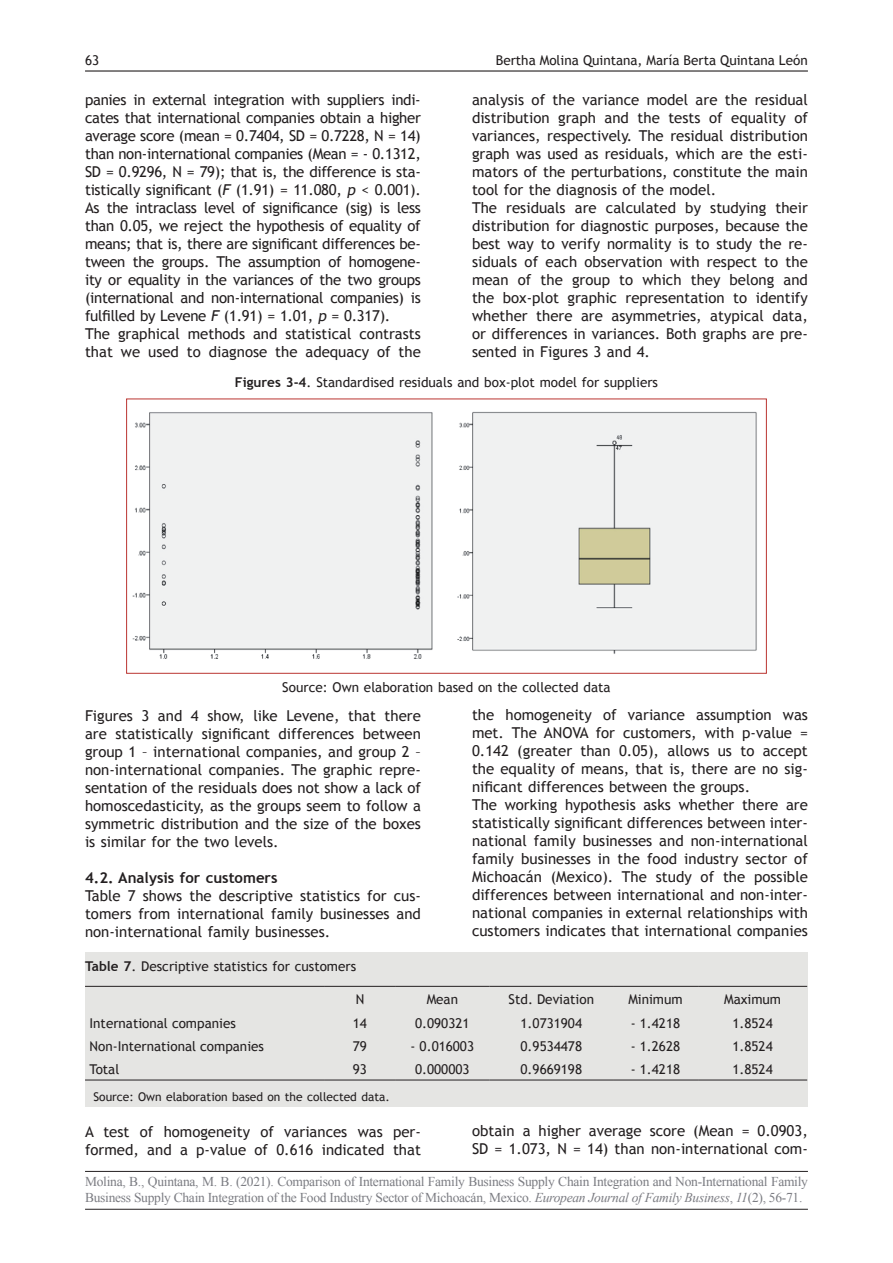
<style>
.page{position:relative;width:893px;height:1263px;background:#fff}
.page>*{position:absolute;margin:0;border:0;box-sizing:border-box;transform-origin:0 0}
.t1{font:15px/18px "Trebuchet MS";color:#231f20}
.t2{font:15px/18px "Trebuchet MS";letter-spacing:-.02em;color:#231f20}
.t3{font:700 15px "Trebuchet MS";color:#231f20}
.t4{font:13.5px "Trebuchet MS";color:#231f20}
.t5{font:13.5px/16.2px "Times New Roman";letter-spacing:-.02em;color:#7b7c82}
.t6{font:12px "Trebuchet MS";color:#231f20}
.s1{font-style:italic}
.s2{font-weight:700}
</style>
<div class="page">
<hr style="left:85px;top:1209px;width:723px;height:1px;background:#231f20">
<hr style="left:85px;top:1171px;width:723px;height:1px;background:#231f20">
<hr style="left:85px;top:70px;width:723px;height:2px;background:#231f20">
<div style="left:85px;top:952px;width:723px;height:155px;background:#e5e5e3"></div>
<img style="left:132px;top:411px;width:625px;height:248px">
<div style="left:126px;top:399px;width:641px;height:275px;border:1px solid #ba3531"></div>
<svg style="left:85px;top:1079px;width:722px;height:1px"></svg>
<hr style="left:85px;top:986px;width:240px;height:1px;background:#231f20">
<hr style="left:325px;top:986px;width:70px;height:1px;background:#231f20">
<hr style="left:395px;top:986px;width:95px;height:1px;background:#231f20">
<hr style="left:490px;top:986px;width:123px;height:1px;background:#231f20">
<hr style="left:613px;top:986px;width:85px;height:1px;background:#231f20">
<hr style="left:698px;top:986px;width:109px;height:1px;background:#231f20">
<hr style="left:85px;top:1080px;width:240px;height:1px;background:#231f20">
<hr style="left:325px;top:1080px;width:70px;height:1px;background:#231f20">
<hr style="left:395px;top:1080px;width:95px;height:1px;background:#231f20">
<hr style="left:490px;top:1080px;width:123px;height:1px;background:#231f20">
<hr style="left:613px;top:1080px;width:85px;height:1px;background:#231f20">
<hr style="left:698px;top:1080px;width:109px;height:1px;background:#231f20">
<p class="t4" style="left:85px;top:52px;width:16px">63</p>
<p class="t4" style="left:496px;top:52px;width:314px">Bertha Molina Quintana, María Berta Quintana León</p>
<p class="t2" style="left:85px;top:90px;width:337px">panies in external integration with suppliers indi&shy;cates that international companies obtain a higher average score (mean = 0.7404, SD = 0.7228, N = 14) than non-international companies (Mean = - 0.1312, SD = 0.9296, N = 79); that is, the difference is sta&shy;tistically significant (<span class="s1">F</span> (1.91) = 11.080, <span class="s1">p</span> &lt; 0.001).<br>As the intraclass level of significance (sig) is less than 0.05, we reject the hypothesis of equality of means; that is, there are significant differences be&shy;tween the groups. The assumption of homogene&shy;ity or equality in the variances of the two groups (international and non-international companies) is fulfilled by Levene <span class="s1">F</span> (1.91) = 1.01, <span class="s1">p</span> = 0.317).<br>The graphical methods and statistical contrasts that we used to diagnose the adequacy of the</p>
<p class="t1" style="left:472px;top:90px;width:337px">analysis of the variance model are the residual distribution graph and the tests of equality of variances, respectively. The residual distribution graph was used as residuals, which are the esti&shy;mators of the perturbations, constitute the main tool for the diagnosis of the model.<br>The residuals are calculated by studying their distribution for diagnostic purposes, because the best way to verify normality is to study the re&shy;siduals of each observation with respect to the mean of the group to which they belong and the box-plot graphic representation to identify whether there are asymmetries, atypical data, or differences in variances. Both graphs are pre&shy;sented in Figures 3 and 4.</p>
<p class="t4" style="left:235px;top:375px;width:425px"><span class="s2">Figures 3-4</span>. Standardised residuals and box-plot model for suppliers</p>
<p class="t4" style="left:282px;top:679px;width:330px">Source: Own elaboration based on the collected data</p>
<p class="t1" style="left:85px;top:707px;width:337px;text-align:justify">Figures 3 and 4 show, like Levene, that there are statistically significant differences between group 1 – international companies, and group 2 – non-international companies. The graphic repre&shy;sentation of the residuals does not show a lack of homoscedasticity, as the groups seem to follow a symmetric distribution and the size of the boxes is similar for the two levels.</p>
<p class="t3" style="left:85px;top:868px;width:194px">4.2. Analysis for customers</p>
<p class="t1" style="left:85px;top:887px;width:337px;text-align:justify">Table 7 shows the descriptive statistics for cus&shy;tomers from international family businesses and non-international family businesses.</p>
<p class="t4" style="left:85px;top:959px;width:273px"><span class="s2">Table 7</span>. Descriptive statistics for customers</p>
<p class="t4" style="left:356px;top:992px;width:10px">N</p>
<p class="t4" style="left:427px;top:992px;width:33px">Mean</p>
<p class="t4" style="left:509px;top:992px;width:87px">Std. Deviation</p>
<p class="t4" style="left:628px;top:992px;width:56px">Minimum</p>
<p class="t4" style="left:724px;top:992px;width:59px">Maximum</p>
<p class="t4" style="left:90px;top:1016px;width:148px">International companies</p>
<p class="t4" style="left:353px;top:1016px;width:16px">14</p>
<p class="t4" style="left:415px;top:1016px;width:56px">0.090321</p>
<p class="t4" style="left:521px;top:1016px;width:63px">1.0731904</p>
<p class="t4" style="left:631px;top:1016px;width:51px">- 1.4218</p>
<p class="t4" style="left:732px;top:1016px;width:42px">1.8524</p>
<p class="t4" style="left:90px;top:1038px;width:176px">Non-International companies</p>
<p class="t4" style="left:353px;top:1038px;width:16px">79</p>
<p class="t4" style="left:411px;top:1038px;width:65px">- 0.016003</p>
<p class="t4" style="left:521px;top:1038px;width:63px">0.9534478</p>
<p class="t4" style="left:631px;top:1038px;width:51px">- 1.2628</p>
<p class="t4" style="left:732px;top:1038px;width:42px">1.8524</p>
<p class="t4" style="left:90px;top:1061px;width:31px">Total</p>
<p class="t4" style="left:353px;top:1061px;width:16px">93</p>
<p class="t4" style="left:415px;top:1061px;width:56px">0.000003</p>
<p class="t4" style="left:521px;top:1061px;width:63px">0.9669198</p>
<p class="t4" style="left:631px;top:1061px;width:51px">- 1.4218</p>
<p class="t4" style="left:732px;top:1061px;width:42px">1.8524</p>
<p class="t6" style="left:94px;top:1089px;width:298px">Source: Own elaboration based on the collected data.</p>
<p class="t1" style="left:85px;top:1123px;width:337px">A test of homogeneity of variances was per&shy;formed, and a p-value of 0.616 indicated that</p>
<p class="t1" style="left:472px;top:706px;width:337px">the homogeneity of variance assumption was met. The ANOVA for customers, with p-value = 0.142 (greater than 0.05), allows us to accept the equality of means, that is, there are no sig&shy;nificant differences between the groups.<br>The working hypothesis asks whether there are statistically significant differences between inter&shy;national family businesses and non-international family businesses in the food industry sector of Michoacán (Mexico). The study of the possible differences between international and non-inter&shy;national companies in external relationships with customers indicates that international companies</p>
<p class="t1" style="left:472px;top:1122px;width:337px">obtain a higher average score (Mean = 0.0903,<br>SD = 1.073, N = 14) than non-international com-</p>
<p class="t5" style="left:85px;top:1173px;width:724px">Molina, B., Quintana, M. B. (2021). Comparison of International Family Business Supply Chain Integration and Non-International Family<br>Business Supply Chain Integration of the Food Industry Sector of Michoacán, Mexico. <span class="s1">European Journal of Family Business</span>, <span class="s1">11</span>(2), 56-71.</p>
</div>
